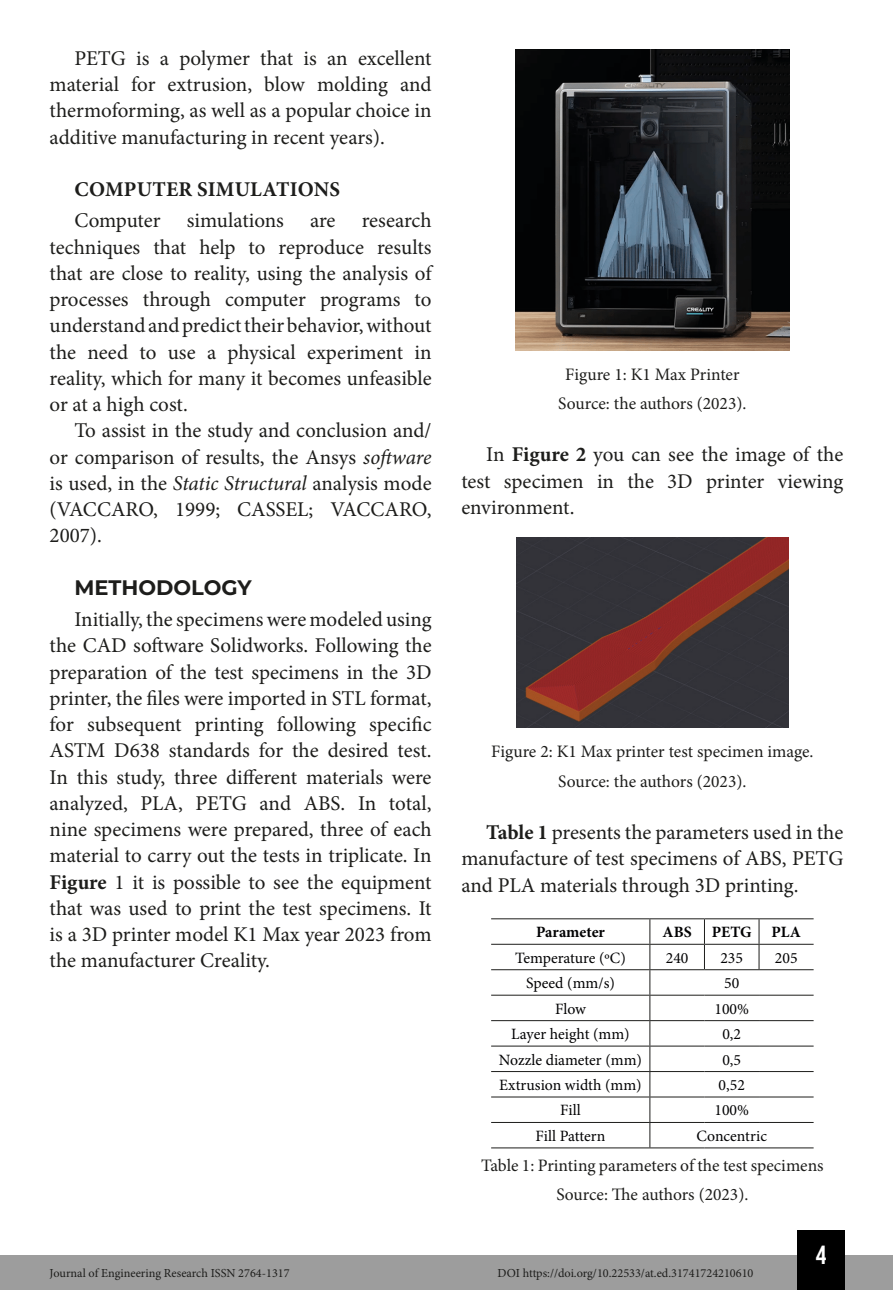
<style>
.page{position:relative;width:893px;height:1290px;background:#fff}
.page>*{position:absolute;margin:0;border:0;box-sizing:border-box;transform-origin:0 0}
.t1{font:26.25px "Bebas Kai";color:#fff}
.TXT{font:21px/26.2px "Minion Pro";color:#1d1d1b;text-align:justify}
.SUB{font:700 21px "Minion Pro";letter-spacing:.01em;color:#1d1d1b}
.TITULO{font:700 21px "Montserrat";color:#1d1d1b}
.Info_Imagem{font:17.5px "Minion Pro";color:#1d1d1b}
.Tabela{font:15.75px "Minion Pro";color:#020203}
.Tabela-2{font:700 15.75px "Minion Pro";letter-spacing:-.005em;color:#020203}
.t2{font:12.25px "Minion Pro";color:#1d1d1b}
.s1{font-style:italic}
.s2{font-weight:700}
</style>
<div class="page">
<div style="left:0;top:1255px;width:893px;height:35px;background:#9d9d9d"></div>
<div style="left:797px;top:1230px;width:48px;height:60px;background:#000"></div>
<img style="left:515px;top:50px;width:274px;height:300px">
<img style="left:516px;top:537px;width:273px;height:190px">
<hr style="left:491px;top:918px;width:159px;height:1px;background:#1d1d1b">
<hr style="left:650px;top:918px;width:54px;height:1px;background:#1d1d1b">
<hr style="left:704px;top:918px;width:55px;height:1px;background:#1d1d1b">
<hr style="left:759px;top:918px;width:55px;height:1px;background:#1d1d1b">
<hr style="left:491px;top:944px;width:159px;height:1px;background:#1d1d1b">
<hr style="left:650px;top:944px;width:54px;height:1px;background:#1d1d1b">
<hr style="left:704px;top:944px;width:55px;height:1px;background:#1d1d1b">
<svg style="left:704px;top:919px;width:1px;height:50px"></svg>
<hr style="left:759px;top:944px;width:55px;height:1px;background:#1d1d1b">
<svg style="left:759px;top:919px;width:1px;height:50px"></svg>
<hr style="left:491px;top:969px;width:159px;height:1px;background:#1d1d1b">
<hr style="left:650px;top:969px;width:54px;height:1px;background:#1d1d1b">
<hr style="left:704px;top:969px;width:55px;height:1px;background:#1d1d1b">
<hr style="left:759px;top:969px;width:55px;height:1px;background:#1d1d1b">
<hr style="left:491px;top:995px;width:159px;height:1px;background:#1d1d1b">
<hr style="left:650px;top:995px;width:54px;height:1px;background:#1d1d1b">
<hr style="left:704px;top:995px;width:55px;height:1px;background:#1d1d1b">
<hr style="left:759px;top:995px;width:55px;height:1px;background:#1d1d1b">
<hr style="left:491px;top:1020px;width:159px;height:1px;background:#1d1d1b">
<hr style="left:650px;top:1020px;width:54px;height:1px;background:#1d1d1b">
<hr style="left:704px;top:1020px;width:55px;height:1px;background:#1d1d1b">
<hr style="left:759px;top:1020px;width:55px;height:1px;background:#1d1d1b">
<hr style="left:491px;top:1045px;width:159px;height:1px;background:#1d1d1b">
<hr style="left:650px;top:1045px;width:54px;height:1px;background:#1d1d1b">
<hr style="left:704px;top:1045px;width:55px;height:1px;background:#1d1d1b">
<hr style="left:759px;top:1045px;width:55px;height:1px;background:#1d1d1b">
<hr style="left:491px;top:1071px;width:159px;height:1px;background:#1d1d1b">
<hr style="left:650px;top:1071px;width:54px;height:1px;background:#1d1d1b">
<hr style="left:704px;top:1071px;width:55px;height:1px;background:#1d1d1b">
<hr style="left:759px;top:1071px;width:55px;height:1px;background:#1d1d1b">
<hr style="left:491px;top:1096px;width:159px;height:1px;background:#1d1d1b">
<hr style="left:650px;top:1096px;width:54px;height:1px;background:#1d1d1b">
<hr style="left:704px;top:1096px;width:55px;height:1px;background:#1d1d1b">
<hr style="left:759px;top:1096px;width:55px;height:1px;background:#1d1d1b">
<hr style="left:491px;top:1122px;width:159px;height:1px;background:#1d1d1b">
<hr style="left:650px;top:1122px;width:54px;height:1px;background:#1d1d1b">
<svg style="left:649px;top:919px;width:1px;height:228px"></svg>
<hr style="left:704px;top:1122px;width:55px;height:1px;background:#1d1d1b">
<hr style="left:759px;top:1122px;width:55px;height:1px;background:#1d1d1b">
<hr style="left:491px;top:1147px;width:159px;height:1px;background:#1d1d1b">
<hr style="left:650px;top:1147px;width:54px;height:1px;background:#1d1d1b">
<hr style="left:704px;top:1147px;width:55px;height:1px;background:#1d1d1b">
<hr style="left:759px;top:1147px;width:55px;height:1px;background:#1d1d1b">
<p class="TXT" style="left:50px;top:45px;width:383px;text-indent:25px">PETG is a polymer that is an excellent material for extrusion, blow molding and thermoforming, as well as a popular choice in additive manufacturing in recent years).</p>
<p class="SUB" style="left:75px;top:175px;width:267px">COMPUTER SIMULATIONS</p>
<p class="TXT" style="left:50px;top:208px;width:384px;text-indent:25px">Computer simulations are research techniques that help to reproduce results that are close to reality, using the analysis of processes through computer programs to understand and predict their behavior, without the need to use a physical experiment in reality, which for many it becomes unfeasible or at a high cost.</p>
<p class="TXT" style="left:50px;top:418px;width:383px;text-indent:25px">To assist in the study and conclusion and/ or comparison of results, the Ansys <span class="s1">software </span>is used, in the <span class="s1">Static Structural</span> analysis mode (VACCARO, 1999; CASSEL; VACCARO, 2007).</p>
<p class="TITULO" style="left:74px;top:572px;width:179px">METHODOLOGY</p>
<p class="TXT" style="left:50px;top:606px;width:384px;text-indent:25px">Initially, the specimens were modeled using the CAD software Solidworks. Following the preparation of the test specimens in the 3D printer, the files were imported in STL format, for subsequent printing following specific ASTM D638 standards for the desired test.<br>In this study, three different materials were analyzed, PLA, PETG and ABS. In total, nine specimens were prepared, three of each material to carry out the tests in triplicate. In <span class="s2">Figure</span> 1 it is possible to see the equipment that was used to print the test specimens. It is a 3D printer model K1 Max year 2023 from the manufacturer Creality.</p>
<p class="Info_Imagem" style="left:565px;top:362px;width:176px">Figure 1: K1 Max Printer</p>
<p class="Info_Imagem" style="left:558px;top:392px;width:190px">Source: the authors (2023).</p>
<p class="TXT" style="left:461px;top:442px;width:383px;text-indent:25px">In <span class="s2">Figure 2</span> you can see the image of the test specimen in the 3D printer viewing environment.</p>
<p class="Info_Imagem" style="left:491px;top:740px;width:324px">Figure 2: K1 Max printer test specimen image.</p>
<p class="Info_Imagem" style="left:558px;top:769px;width:190px">Source: the authors (2023).</p>
<p class="TXT" style="left:461px;top:819px;width:383px;text-indent:25px"><span class="s2">Table 1</span> presents the parameters used in the manufacture of test specimens of ABS, PETG and PLA materials through 3D printing.</p>
<p class="Tabela-2" style="left:536px;top:921px;width:70px">Parameter</p>
<p class="Tabela-2" style="left:663px;top:921px;width:31px">ABS</p>
<p class="Tabela-2" style="left:712px;top:921px;width:41px">PETG</p>
<p class="Tabela-2" style="left:772px;top:921px;width:31px">PLA</p>
<p class="Tabela" style="left:515px;top:947px;width:112px">Temperature (ºC)</p>
<p class="Tabela" style="left:666px;top:947px;width:24px">240</p>
<p class="Tabela" style="left:720px;top:947px;width:24px">235</p>
<p class="Tabela" style="left:775px;top:947px;width:24px">205</p>
<p class="Tabela" style="left:526px;top:972px;width:90px">Speed (mm/s)</p>
<p class="Tabela" style="left:724px;top:972px;width:17px">50</p>
<p class="Tabela" style="left:555px;top:998px;width:32px">Flow</p>
<p class="Tabela" style="left:714px;top:998px;width:36px">100%</p>
<p class="Tabela" style="left:511px;top:1023px;width:120px">Layer height (mm)</p>
<p class="Tabela" style="left:722px;top:1023px;width:20px">0,2</p>
<p class="Tabela" style="left:499px;top:1049px;width:145px">Nozzle diameter (mm)</p>
<p class="Tabela" style="left:722px;top:1049px;width:20px">0,5</p>
<p class="Tabela" style="left:499px;top:1074px;width:144px">Extrusion width (mm)</p>
<p class="Tabela" style="left:719px;top:1074px;width:28px">0,52</p>
<p class="Tabela" style="left:560px;top:1100px;width:22px">Fill</p>
<p class="Tabela" style="left:714px;top:1100px;width:36px">100%</p>
<p class="Tabela" style="left:535px;top:1125px;width:71px">Fill Pattern</p>
<p class="Tabela" style="left:696px;top:1125px;width:72px">Concentric</p>
<p class="Info_Imagem" style="left:481px;top:1153px;width:344px">Table 1: Printing parameters of the test specimens</p>
<p class="Info_Imagem" style="left:556px;top:1183px;width:194px">Source: The authors (2023).</p>
<p class="t1" style="left:816px;top:1241px;width:12px">4</p>
<p class="t2" style="left:50px;top:1265px;width:242px">Journal of Engineering Research ISSN 2764-1317</p>
<p class="t2" style="left:498px;top:1265px;width:257px">DOI https://doi.org/10.22533/at.ed.31741724210610</p>
</div>
